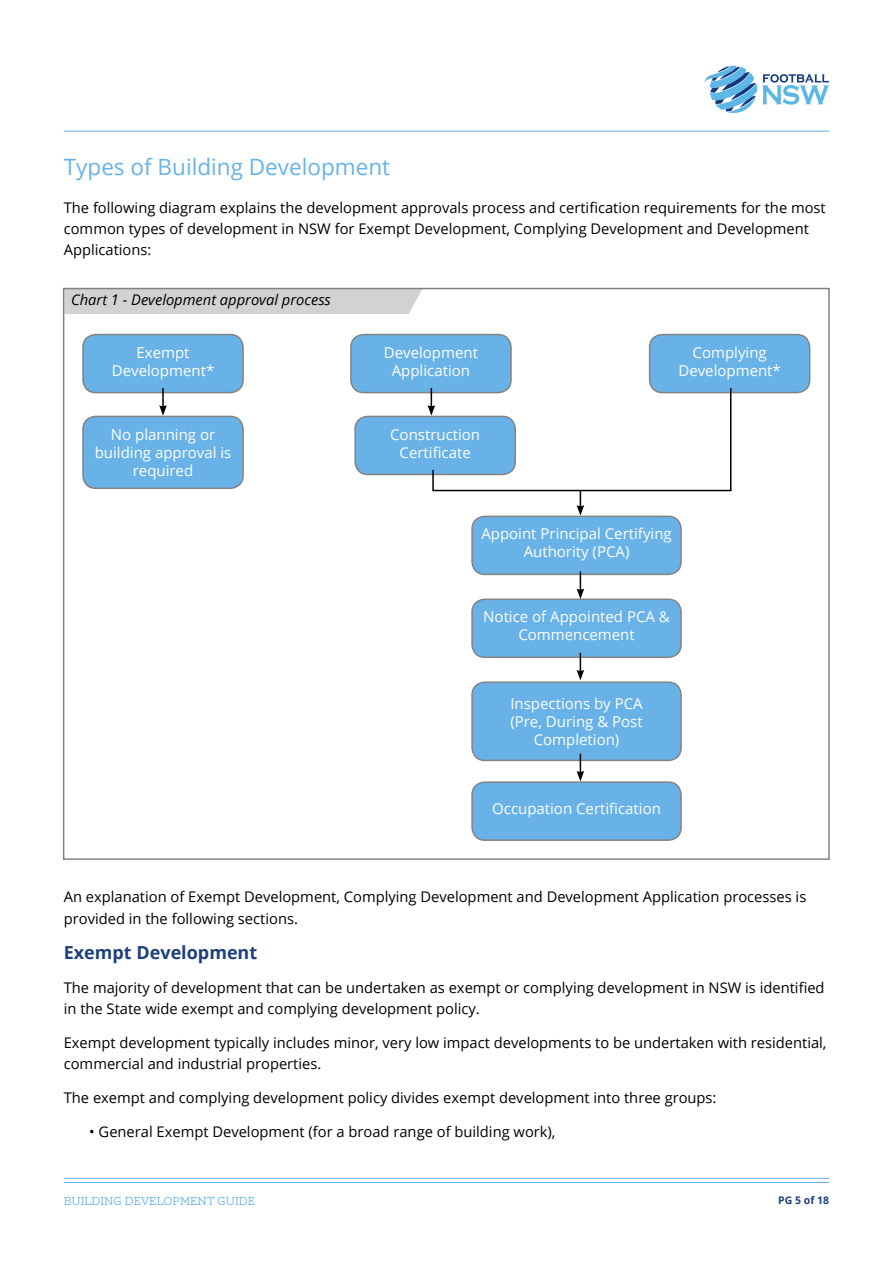
<style>
.page{position:relative;width:893px;height:1263px;background:#fff}
.page>*{position:absolute;margin:0;border:0;box-sizing:border-box;transform-origin:0 0}
.t1{font:22.5px "Open Sans";color:#68b2e8}
.t2{font:700 18px "Open Sans";color:#1e417b}
.t3{font:15px/18px "Open Sans";color:#fff;text-align:center}
.t4{font:14.7px/21.1px "Open Sans";color:#000}
.t5{font:italic 14.7px "Open Sans";color:#000}
.t6{font:300 12px "AW Conqueror Slab";color:#68b2e8}
.t7{font:700 10.5px "Open Sans";color:#1e417b}
</style>
<div class="page">
<hr style="left:64px;top:1182px;width:765px;height:1px;background:#68b2e8">
<hr style="left:64px;top:131px;width:765px;height:1px;background:#68b2e8">
<hr style="left:64px;top:1178px;width:765px;height:1px;background:#68b2e8">
<svg style="left:704px;top:66px;width:125px;height:47px"></svg>
<div style="left:66px;top:291px;width:355px;height:23px;background:#d3d2d2"></div>
<div style="left:83px;top:335px;width:160px;height:58px;background:#68b2e8;border-radius:13px"></div>
<div style="left:82px;top:334px;width:162px;height:59px;border:2px solid #848383;border-radius:13px"></div>
<div style="left:83px;top:416px;width:160px;height:72px;background:#68b2e8;border-radius:13px"></div>
<div style="left:82px;top:416px;width:162px;height:73px;border:2px solid #848383;border-radius:13px"></div>
<div style="left:355px;top:416px;width:160px;height:58px;background:#68b2e8;border-radius:13px"></div>
<div style="left:354px;top:416px;width:162px;height:59px;border:2px solid #848383;border-radius:13px"></div>
<div style="left:472px;top:516px;width:209px;height:58px;background:#68b2e8;border-radius:13px"></div>
<div style="left:471px;top:516px;width:211px;height:59px;border:2px solid #848383;border-radius:13px"></div>
<div style="left:472px;top:599px;width:209px;height:58px;background:#68b2e8;border-radius:13px"></div>
<div style="left:471px;top:598px;width:211px;height:60px;border:2px solid #848383;border-radius:13px"></div>
<div style="left:472px;top:682px;width:209px;height:78px;background:#68b2e8;border-radius:13px"></div>
<div style="left:471px;top:681px;width:211px;height:80px;border:2px solid #848383;border-radius:13px"></div>
<div style="left:472px;top:782px;width:209px;height:58px;background:#68b2e8;border-radius:13px"></div>
<div style="left:471px;top:781px;width:211px;height:60px;border:2px solid #848383;border-radius:13px"></div>
<div style="left:351px;top:335px;width:160px;height:58px;background:#68b2e8;border-radius:13px"></div>
<div style="left:350px;top:334px;width:162px;height:59px;border:2px solid #848383;border-radius:13px"></div>
<div style="left:650px;top:335px;width:160px;height:58px;background:#68b2e8;border-radius:13px"></div>
<div style="left:649px;top:334px;width:161px;height:59px;border:2px solid #848383;border-radius:13px"></div>
<svg style="left:159px;top:388px;width:8px;height:28px"></svg>
<svg style="left:427px;top:388px;width:8px;height:28px"></svg>
<svg style="left:577px;top:571px;width:7px;height:28px"></svg>
<svg style="left:577px;top:491px;width:7px;height:25px"></svg>
<svg style="left:577px;top:653px;width:7px;height:27px"></svg>
<svg style="left:577px;top:754px;width:7px;height:27px"></svg>
<hr style="left:432px;top:470px;width:2px;height:20px;background:#000">
<hr style="left:730px;top:388px;width:1px;height:102px;background:#000">
<hr style="left:432px;top:490px;width:299px;height:1px;background:#000">
<h1 class="t1" style="left:64px;top:151px;width:328px">Types of Building Development</h1>
<p class="t4" style="left:64px;top:196px;width:763px">The following diagram explains the development approvals process and certification requirements for the most common types of development in NSW for Exempt Development, Complying Development and Development<br>Applications:</p>
<p class="t5" style="left:71px;top:289px;width:261px">Chart 1 - Development approval process</p>
<p class="t3" style="left:112px;top:343px;width:104px">Exempt<br>Development*</p>
<p class="t3" style="left:384px;top:343px;width:96px">Development<br>Application</p>
<p class="t3" style="left:678px;top:343px;width:104px">Complying<br>Development*</p>
<p class="t3" style="left:95px;top:425px;width:138px">No planning or building approval is required</p>
<p class="t3" style="left:390px;top:425px;width:92px">Construction<br>Certificate</p>
<p class="t3" style="left:481px;top:525px;width:192px">Appoint Principal Certifying<br>Authority (PCA)</p>
<p class="t3" style="left:483px;top:607px;width:188px">Notice of Appointed PCA &amp;<br>Commencement</p>
<p class="t3" style="left:510px;top:694px;width:134px">Inspections by PCA (Pre, During &amp; Post<br>Completion)</p>
<p class="t3" style="left:492px;top:799px;width:170px">Occupation Certification</p>
<p class="t4" style="left:64px;top:886px;width:744px">An explanation of Exempt Development, Complying Development and Development Application processes is provided in the following sections.</p>
<p class="t2" style="left:64px;top:939px;width:195px">Exempt Development</p>
<p class="t4" style="left:64px;top:976px;width:762px">The majority of development that can be undertaken as exempt or complying development in NSW is identified in the State wide exempt and complying development policy.</p>
<p class="t4" style="left:64px;top:1031px;width:764px">Exempt development typically includes minor, very low impact developments to be undertaken with residential, commercial and industrial properties.</p>
<p class="t4" style="left:64px;top:1086px;width:654px">The exempt and complying development policy divides exempt development into three groups:</p>
<p class="t4" style="left:89px;top:1120px;width:468px">• General Exempt Development (for a broad range of building work),</p>
<p class="t6" style="left:64px;top:1194px;width:193px">BUILDING DEVELOPMENT GUIDE</p>
<p class="t7" style="left:778px;top:1192px;width:52px">PG 5 of 18</p>
</div>
